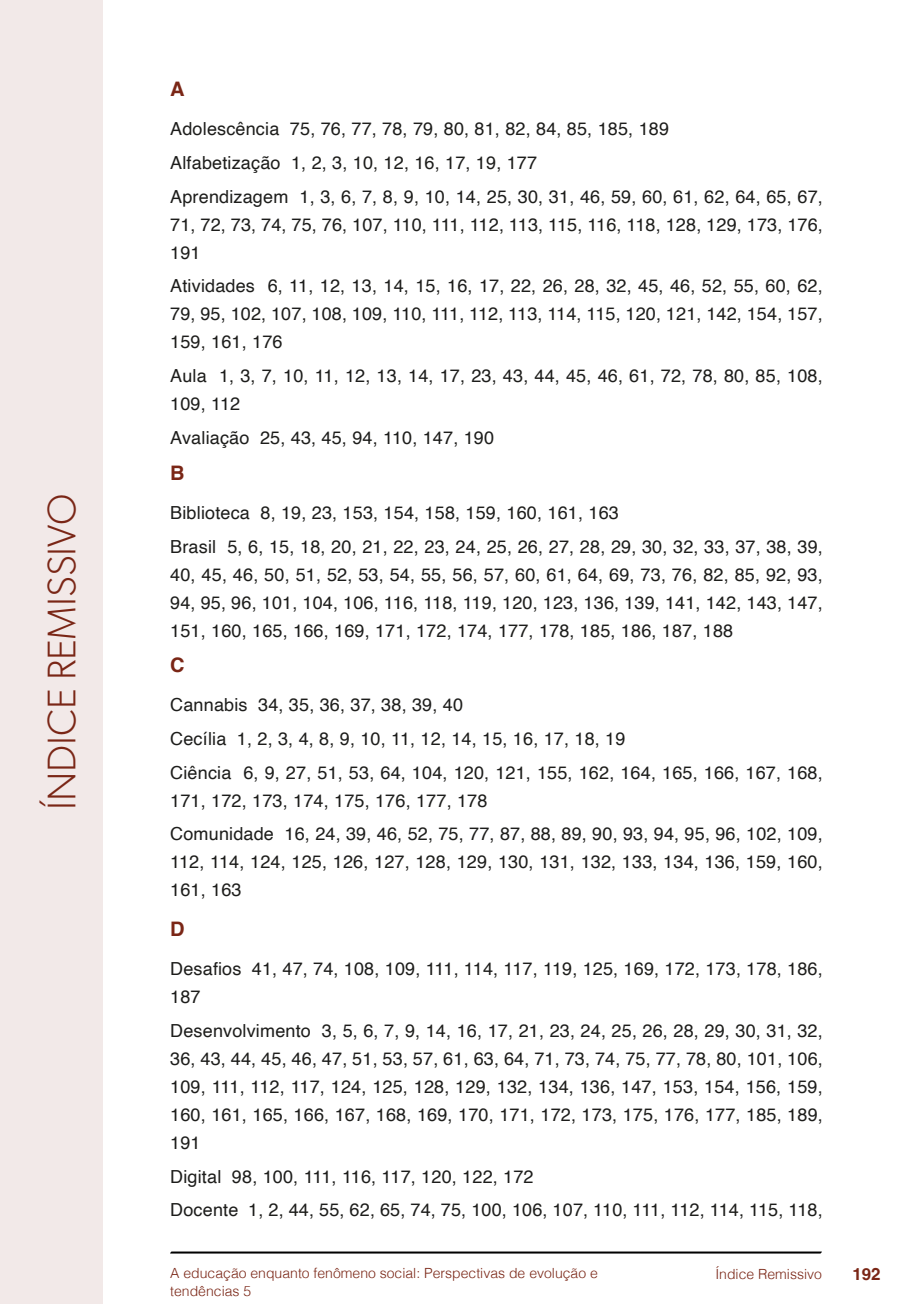
<style>
.page{position:relative;width:908px;height:1304px;background:#fff}
.page>*{position:absolute;margin:0;border:0;box-sizing:border-box;transform-origin:0 0}
.t1{font:300 40px "Gibson";color:#7a2616}
.t2{font:700 20px "Helvetica";color:#7a2616}
.t3{font:18px/28px "Helvetica";letter-spacing:.01em;color:#1d1d1b}
.t4{font:700 16.8px "Helvetica";color:#7a2616}
.t5{font:300 14px "Helvetica";color:#7a2616}
</style>
<div class="page">
<svg style="left:170px;top:1251px;width:651px;height:3px;background:#515151"></svg>
<div style="left:0;top:0;width:103px;height:1304px;background:#f2e9e8"></div>
<h1 class="t1" style="left:37px;top:810px;width:317px;rotate:-90deg">ÍNDICE REMISSIVO</h1>
<p class="t2" style="left:170px;top:77px;width:16px">A</p>
<p class="t3" style="left:170px;top:113px;width:653px;line-height:33.6px">Adolescência 75, 76, 77, 78, 79, 80, 81, 82, 84, 85, 185, 189<br>Alfabetização 1, 2, 3, 10, 12, 16, 17, 19, 177<br>Aprendizagem 1, 3, 6, 7, 8, 9, 10, 14, 25, 30, 31, 46, 59, 60, 61, 62, 64, 65, 67,</p>
<p class="t3" style="left:170px;top:211px;width:654px">71, 72, 73, 74, 75, 76, 107, 110, 111, 112, 113, 115, 116, 118, 128, 129, 173, 176,<br>191</p>
<p class="t3" style="left:170px;top:273px;width:653px;text-align:justify">Atividades 6, 11, 12, 13, 14, 15, 16, 17, 22, 26, 28, 32, 45, 46, 52, 55, 60, 62, 79, 95, 102, 107, 108, 109, 110, 111, 112, 113, 114, 115, 120, 121, 142, 154, 157, 159, 161, 176</p>
<p class="t3" style="left:170px;top:362px;width:653px">Aula 1, 3, 7, 10, 11, 12, 13, 14, 17, 23, 43, 44, 45, 46, 61, 72, 78, 80, 85, 108,<br>109, 112</p>
<p class="t3" style="left:170px;top:424px;width:325px">Avaliação 25, 43, 45, 94, 110, 147, 190</p>
<p class="t2" style="left:170px;top:461px;width:16px">B</p>
<p class="t3" style="left:170px;top:497px;width:654px;line-height:33.6px">Biblioteca 8, 19, 23, 153, 154, 158, 159, 160, 161, 163<br>Brasil 5, 6, 15, 18, 20, 21, 22, 23, 24, 25, 26, 27, 28, 29, 30, 32, 33, 37, 38, 39,</p>
<p class="t3" style="left:170px;top:561px;width:653px;text-align:justify">40, 45, 46, 50, 51, 52, 53, 54, 55, 56, 57, 60, 61, 64, 69, 73, 76, 82, 85, 92, 93, 94, 95, 96, 101, 104, 106, 116, 118, 119, 120, 123, 136, 139, 141, 142, 143, 147, 151, 160, 165, 166, 169, 171, 172, 174, 177, 178, 185, 186, 187, 188</p>
<p class="t2" style="left:170px;top:653px;width:16px">C</p>
<p class="t3" style="left:170px;top:689px;width:653px;line-height:33.6px">Cannabis 34, 35, 36, 37, 38, 39, 40<br>Cecília 1, 2, 3, 4, 8, 9, 10, 11, 12, 14, 15, 16, 17, 18, 19<br>Ciência 6, 9, 27, 51, 53, 64, 104, 120, 121, 155, 162, 164, 165, 166, 167, 168,</p>
<p class="t3" style="left:170px;top:784px;width:653px;line-height:33.6px">171, 172, 173, 174, 175, 176, 177, 178<br>Comunidade 16, 24, 39, 46, 52, 75, 77, 87, 88, 89, 90, 93, 94, 95, 96, 102, 109,</p>
<p class="t3" style="left:170px;top:849px;width:653px">112, 114, 124, 125, 126, 127, 128, 129, 130, 131, 132, 133, 134, 136, 159, 160,<br>161, 163</p>
<p class="t2" style="left:170px;top:917px;width:16px">D</p>
<p class="t3" style="left:170px;top:956px;width:653px">Desafios 41, 47, 74, 108, 109, 111, 114, 117, 119, 125, 169, 172, 173, 178, 186,<br>187</p>
<p class="t3" style="left:170px;top:1017px;width:653px;text-align:justify">Desenvolvimento 3, 5, 6, 7, 9, 14, 16, 17, 21, 23, 24, 25, 26, 28, 29, 30, 31, 32, 36, 43, 44, 45, 46, 47, 51, 53, 57, 61, 63, 64, 71, 73, 74, 75, 77, 78, 80, 101, 106, 109, 111, 112, 117, 124, 125, 128, 129, 132, 134, 136, 147, 153, 154, 156, 159, 160, 161, 165, 166, 167, 168, 169, 170, 171, 172, 173, 175, 176, 177, 185, 189, 191</p>
<p class="t3" style="left:170px;top:1160px;width:653px;line-height:33.6px">Digital 98, 100, 111, 116, 117, 120, 122, 172<br>Docente 1, 2, 44, 55, 62, 65, 74, 75, 100, 106, 107, 110, 111, 112, 114, 115, 118,</p>
<p class="t5" style="left:715px;top:1262px;width:108px">Índice Remissivo</p>
<p class="t5" style="left:170px;top:1261px;width:429px">A educação enquanto fenômeno social: Perspectivas de evolução e</p>
<p class="t4" style="left:851px;top:1264px;width:30px">192</p>
<p class="t5" style="left:170px;top:1279px;width:82px">tendências 5</p>
</div>
